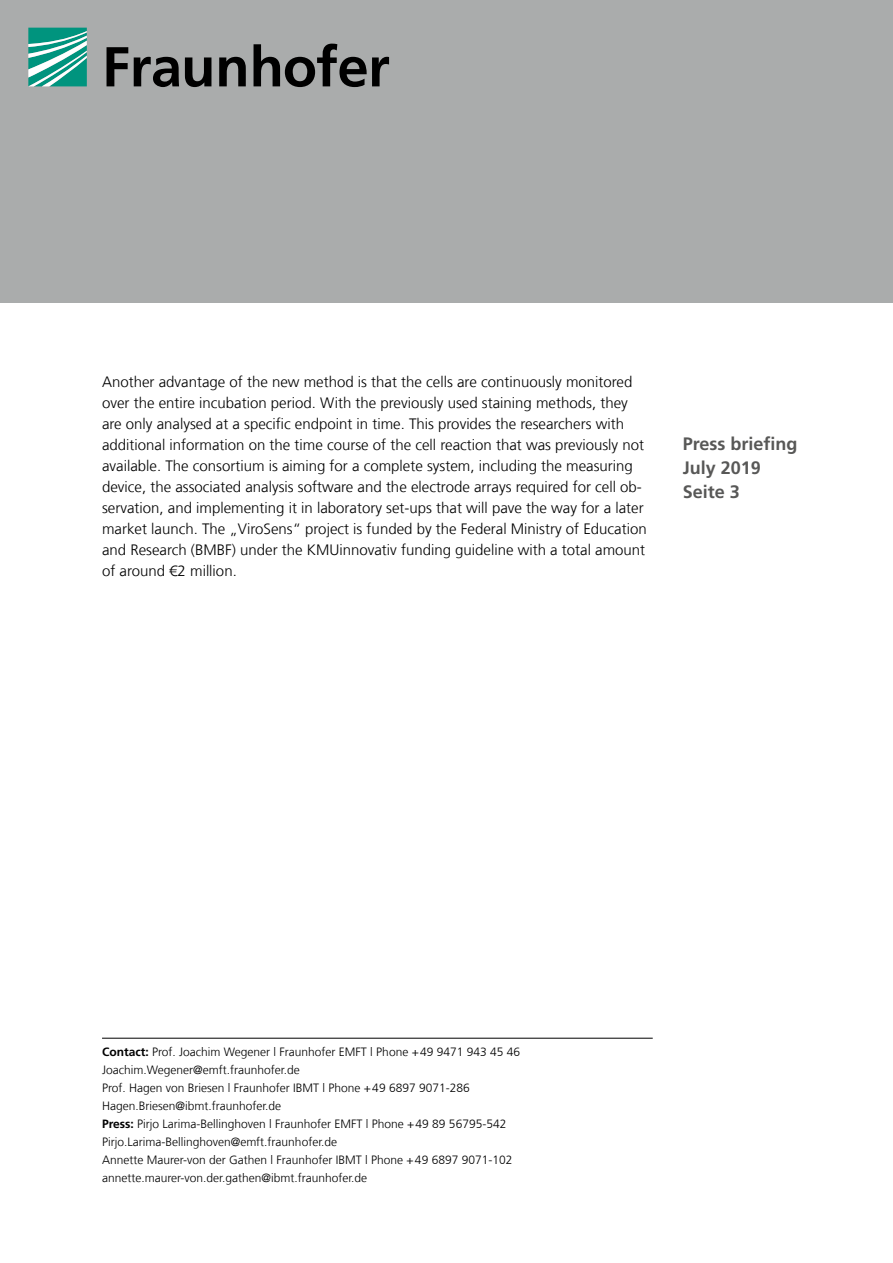
<style>
.page{position:relative;width:893px;height:1263px;background:#fff}
.page>*{position:absolute;margin:0;border:0;box-sizing:border-box;transform-origin:0 0}
.t1{font:700 18px/24px "Frutiger LT Com";color:#585857}
.t2{font:300 15px/21px "Frutiger LT Com";color:#000}
.t3{font:300 12px/18px "Frutiger LT Com";color:#000}
.s1{font-weight:700}
</style>
<div class="page">
<div style="left:0;top:0;width:893px;height:302px;background:#aaacac"></div>
<svg style="left:28px;top:28px;width:59px;height:58px;background:#4bb1a2"></svg>
<svg style="left:107px;top:44px;width:282px;height:43px"></svg>
<hr style="left:102px;top:1038px;width:551px;height:1px;background:#000">
<p class="t2" style="left:102px;top:371px;width:546px">Another advantage of the new method is that the cells are continuously monitored over the entire incubation period. With the previously used staining methods, they are only analysed at a specific endpoint in time. This provides the researchers with additional information on the time course of the cell reaction that was previously not available. The consortium is aiming for a complete system, including the measuring device, the associated analysis software and the electrode arrays required for cell ob&shy;servation, and implementing it in laboratory set-ups that will pave the way for a later market launch. The „ViroSens“ project is funded by the Federal Ministry of Education and Research (BMBF) under the KMUinnovativ funding guideline with a total amount of around €2 million.</p>
<p class="t1" style="left:683px;top:432px;width:116px">Press briefing<br>July 2019<br>Seite 3</p>
<p class="t3" style="left:102px;top:1043px;width:420px"><span class="s1">Contact:</span> Prof. Joachim Wegener l Fraunhofer EMFT l Phone +49 9471 943 45 46<br>Joachim.Wegener@emft.fraunhofer.de<br>Prof. Hagen von Briesen l Fraunhofer IBMT l Phone +49 6897 9071-286<br>Hagen.Briesen@ibmt.fraunhofer.de<br><span class="s1">Press:</span> Pirjo Larima-Bellinghoven l Fraunhofer EMFT l Phone +49 89 56795-542<br>Pirjo.Larima-Bellinghoven@emft.fraunhofer.de<br>Annette Maurer-von der Gathen l Fraunhofer IBMT l Phone +49 6897 9071-102 annette.maurer-von.der.gathen@ibmt.fraunhofer.de</p>
</div>
